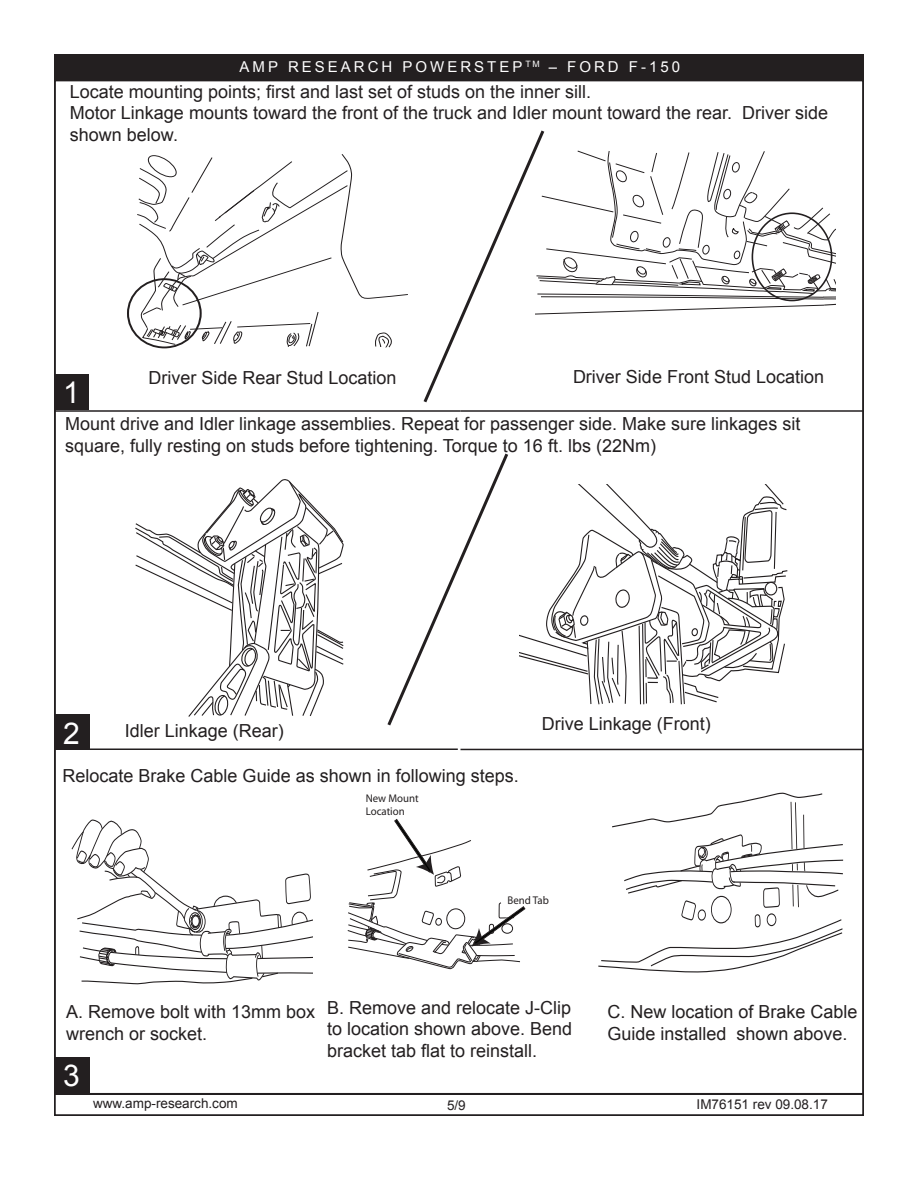
<style>
.page{position:relative;width:918px;height:1188px;background:#fff}
.page>*{position:absolute;margin:0;border:0;box-sizing:border-box;transform-origin:0 0}
.t1{font:30px "Arial";color:#fff}
.t2{font:18px/21.6px "Arial";color:#231f20}
.t3{font:15px "Arial";letter-spacing:.2em;color:#fff}
.t4{font:13.5px "Arial";color:#231f20}
.t5{font:11.25px/13.5px "Myriad";color:#231f20}
</style>
<div class="page">
<div style="left:54px;top:55px;width:809px;height:26px;background:#231f20"></div>
<svg style="left:135px;top:479px;width:209px;height:238px"></svg>
<svg style="left:71px;top:820px;width:241px;height:165px"></svg>
<svg style="left:347px;top:819px;width:179px;height:151px"></svg>
<svg style="left:598px;top:792px;width:246px;height:181px"></svg>
<svg style="left:136px;top:154px;width:272px;height:195px"></svg>
<svg style="left:520px;top:484px;width:268px;height:221px"></svg>
<svg style="left:423px;top:130px;width:413px;height:273px"></svg>
<div style="left:752px;top:212px;width:80px;height:89px;border:2px solid #231f20;border-radius:50%"></div>
<div style="left:55px;top:374px;width:34px;height:36px;background:#231f20"></div>
<div style="left:56px;top:714px;width:34px;height:36px;background:#231f20"></div>
<div style="left:55px;top:1057px;width:34px;height:36px;background:#231f20"></div>
<svg style="left:387px;top:453px;width:121px;height:273px"></svg>
<div style="left:54px;top:1094px;width:810px;height:22px;border:2px solid #231f20"></div>
<hr style="left:54px;top:410px;width:406px;height:2px;background:#231f20">
<hr style="left:460px;top:410px;width:404px;height:2px;background:#231f20">
<hr style="left:460px;top:749px;width:404px;height:1px;background:#231f20">
<hr style="left:55px;top:748px;width:403px;height:2px;background:#231f20">
<p class="t3" style="left:240px;top:57px;width:442px">AMP RESEARCH POWERSTEP <sup>TM</sup> – FORD F-150</p>
<p class="t2" style="left:70px;top:81px;width:760px">Locate mounting points; first and last set of studs on the inner sill.<br>Motor Linkage mounts toward the front of the truck and Idler mount toward the rear. Driver side shown below.</p>
<h1 class="t1" style="left:63px;top:373px;width:18px">1</h1>
<p class="t2" style="left:149px;top:367px;width:250px">Driver Side Rear Stud Location</p>
<p class="t2" style="left:573px;top:366px;width:253px">Driver Side Front Stud Location</p>
<p class="t2" style="left:65px;top:413px;width:737px">Mount drive and Idler linkage assemblies. Repeat for passenger side. Make sure linkages sit square, fully resting on studs before tightening. Torque to 16 ft. lbs (22Nm)</p>
<h1 class="t1" style="left:63px;top:713px;width:18px">2</h1>
<p class="t2" style="left:125px;top:720px;width:161px">Idler Linkage (Rear)</p>
<p class="t2" style="left:63px;top:765px;width:458px">Relocate Brake Cable Guide as shown in following steps.</p>
<p class="t5" style="left:366px;top:791px;width:55px">New Mount<br>Location</p>
<p class="t2" style="left:542px;top:713px;width:171px">Drive Linkage (Front)</p>
<p class="t5" style="left:507px;top:894px;width:43px">Bend Tab</p>
<p class="t2" style="left:66px;top:1001px;width:251px">A. Remove bolt with 13mm box wrench or socket.</p>
<p class="t2" style="left:327px;top:997px;width:247px;text-align:justify">B. Remove and relocate J-Clip to location shown above. Bend bracket tab flat to reinstall.</p>
<p class="t2" style="left:608px;top:1001px;width:252px">C. New location of Brake Cable<br>Guide installed shown above.</p>
<h1 class="t1" style="left:63px;top:1055px;width:18px">43</h1>
<p class="t4" style="left:93px;top:1094px;width:146px">www.amp-research.com</p>
<p class="t4" style="left:447px;top:1096px;width:20px">5/9</p>
<p class="t4" style="left:697px;top:1095px;width:133px">IM76151 rev 09.08.17</p>
</div>
